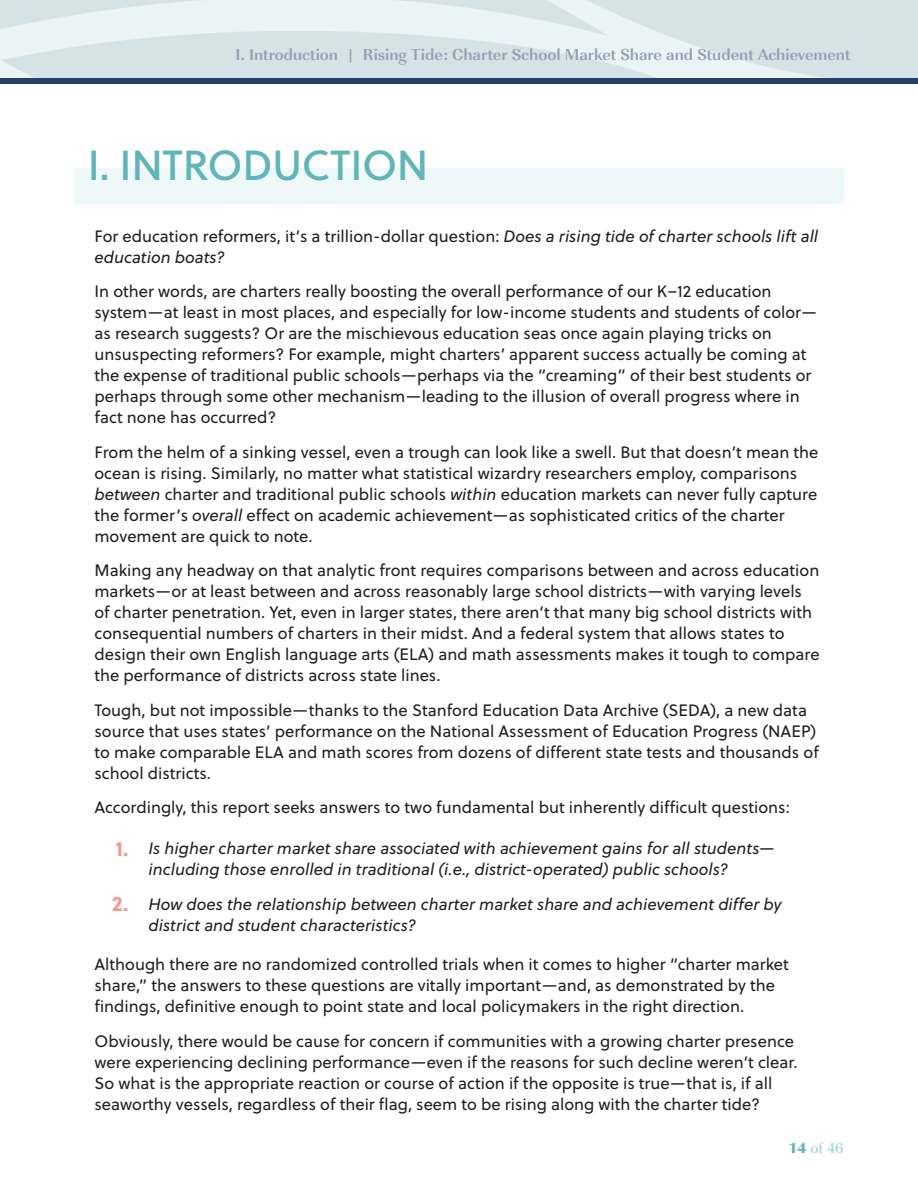
<style>
.page{position:relative;width:918px;height:1188px;background:#fff}
.page>*{position:absolute;margin:0;border:0;box-sizing:border-box;transform-origin:0 0}
.t1{font:42px "Soleil Bk";letter-spacing:-.01em;color:#60b5b9}
.t2{font:16.5px/21px "Soleil";color:#231f20}
.t3{font:italic 16.5px/21px "Soleil";color:#231f20}
.t4{font:700 16.5px "Imperial URW";color:#93a0b3}
.t5{font:15px "Imperial URW Ult Bol";color:#60b5b9}
.s1{font-style:normal}
.s2{font-style:italic}
.s3{font-weight:700;font-style:normal;font-size:21px;color:#f89790}
.s4{font-family:"Imperial URW";font-weight:700;color:#afdadc}
</style>
<div class="page">
<div style="left:0;top:78px;width:918px;height:6px;background:#264166"></div>
<div style="left:74px;top:169px;width:770px;height:35px;background:#eff8f8"></div>
<p class="t4" style="left:236px;top:42px;width:616px">I. Introduction | Rising Tide: Charter School Market Share and Student Achievement</p>
<h1 class="t1" style="left:88px;top:134px;width:342px">I. INTRODUCTION</h1>
<p class="t3" style="left:94px;top:225px;width:725px"><span class="s1">For education reformers, it’s a trillion-dollar question:</span> Does a rising tide of charter schools lift all education boats?</p>
<p class="t2" style="left:94px;top:280px;width:724px">In other words, are charters really boosting the overall performance of our K–12 education system—at least in most places, and especially for low-income students and students of color— as research suggests? Or are the mischievous education seas once again playing tricks on unsuspecting reformers? For example, might charters’ apparent success actually be coming at the expense of traditional public schools—perhaps via the “creaming” of their best students or perhaps through some other mechanism—leading to the illusion of overall progress where in fact none has occurred?</p>
<p class="t2" style="left:94px;top:441px;width:726px">From the helm of a sinking vessel, even a trough can look like a swell. But that doesn’t mean the ocean is rising. Similarly, no matter what statistical wizardry researchers employ, comparisons <span class="s2">between</span> charter and traditional public schools <span class="s2">within</span> education markets can never fully capture the former’s <span class="s2">overall</span> effect on academic achievement—as sophisticated critics of the charter movement are quick to note.</p>
<p class="t2" style="left:94px;top:559px;width:727px">Making any headway on that analytic front requires comparisons between and across education markets—or at least between and across reasonably large school districts—with varying levels of charter penetration. Yet, even in larger states, there aren’t that many big school districts with consequential numbers of charters in their midst. And a federal system that allows states to design their own English language arts (ELA) and math assessments makes it tough to compare the performance of districts across state lines.</p>
<p class="t2" style="left:94px;top:699px;width:726px">Tough, but not impossible—thanks to the Stanford Education Data Archive (SEDA), a new data source that uses states’ performance on the National Assessment of Education Progress (NAEP) to make comparable ELA and math scores from dozens of different state tests and thousands of school districts.</p>
<p class="t2" style="left:94px;top:796px;width:697px">Accordingly, this report seeks answers to two fundamental but inherently difficult questions:</p>
<p class="t3" style="left:148px;top:838px;width:628px;text-indent:-33px"><span class="s3">1.</span> Is higher charter market share associated with achievement gains for all students— including those enrolled in traditional (i.e., district-operated) public schools?</p>
<p class="t3" style="left:148px;top:893px;width:635px;text-indent:-37px"><span class="s3">2.</span> How does the relationship between charter market share and achievement differ by district and student characteristics?</p>
<p class="t2" style="left:94px;top:953px;width:696px">Although there are no randomized controlled trials when it comes to higher “charter market share,” the answers to these questions are vitally important—and, as demonstrated by the findings, definitive enough to point state and local policymakers in the right direction.</p>
<p class="t2" style="left:94px;top:1030px;width:705px">Obviously, there would be cause for concern if communities with a growing charter presence were experiencing declining performance—even if the reasons for such decline weren’t clear.<br>So what is the appropriate reaction or course of action if the opposite is true—that is, if all seaworthy vessels, regardless of their flag, seem to be rising along with the charter tide?</p>
<p class="t5" style="left:789px;top:1139px;width:57px">14 <span class="s4">of</span> <span class="s4">46</span></p>
</div>
